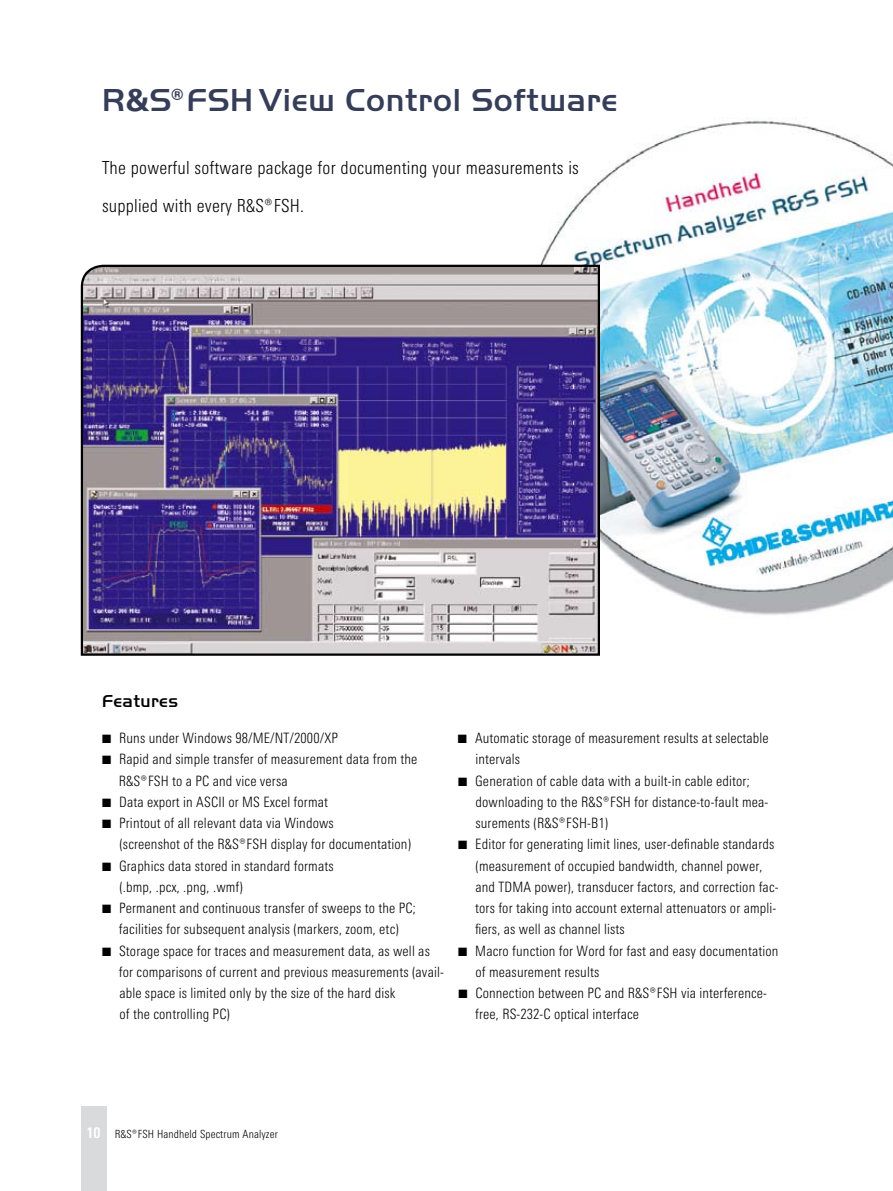
<style>
.page{position:relative;width:893px;height:1191px;background:#fff}
.page>*{position:absolute;margin:0;border:0;box-sizing:border-box;transform-origin:0 0}
.t1{font:33px "Handel Gothic EF Medium";letter-spacing:.02em;color:#353d59}
.t2{font:300 18px/38.2px "RS Univers Cond";letter-spacing:.01em;color:#000}
.t3{font:18px "Handel Gothic EF Medium";letter-spacing:.02em;color:#000}
.t4{font:300 14.25px/21.3px "RS Univers Cond";letter-spacing:.01em;color:#000}
.t5{font:300 11.25px "RS Univers Cond";letter-spacing:.01em;color:#000}
.s1{font-weight:700;font-size:15px;color:#fff}
</style>
<div class="page">
<div style="left:81px;top:1106px;width:25px;height:85px;background:#d8dadc"></div>
<img style="left:541px;top:120px;width:352px;height:495px">
<img style="left:80px;top:263px;width:522px;height:393px">
<h1 class="t1" style="left:102px;top:80px;width:517px">¸FSH View Control Software</h1>
<p class="t2" style="left:102px;top:148px;width:478px">The powerful software package for documenting your measurements is supplied with every ¸FSH.</p>
<p class="t3" style="left:102px;top:690px;width:77px">Features</p>
<p class="t4" style="left:119px;top:727px;width:326px">Runs under Windows 98/ME/NT/2000/XP<br>Rapid and simple transfer of measurement data from the ¸FSH to a PC and vice versa<br>Data export in ASCII or MS Excel format<br>Printout of all relevant data via Windows<br>(screenshot of the ¸FSH display for documentation)<br>Graphics data stored in standard formats<br>(.bmp, .pcx, .png, .wmf)<br>Permanent and continuous transfer of sweeps to the PC; facilities for subsequent analysis (markers, zoom, etc)<br>Storage space for traces and measurement data, as well as for comparisons of current and previous measurements (avail&shy;able space is limited only by the size of the hard disk<br>of the controlling PC)</p>
<p class="t4" style="left:475px;top:727px;width:305px">Automatic storage of measurement results at selectable intervals<br>Generation of cable data with a built-in cable editor; downloading to the ¸FSH for distance-to-fault mea&shy;surements (¸FSH-B1)<br>Editor for generating limit lines, user-definable standards (measurement of occupied bandwidth, channel power, and TDMA power), transducer factors, and correction fac&shy;tors for taking into account external attenuators or ampli&shy;fiers, as well as channel lists<br>Macro function for Word for fast and easy documentation of measurement results<br>Connection between PC and ¸FSH via interference&shy;free, RS-232-C optical interface</p>
<p class="t5" style="left:86px;top:1127px;width:193px"><span class="s1">10</span> ¸FSH Handheld Spectrum Analyzer</p>
</div>
